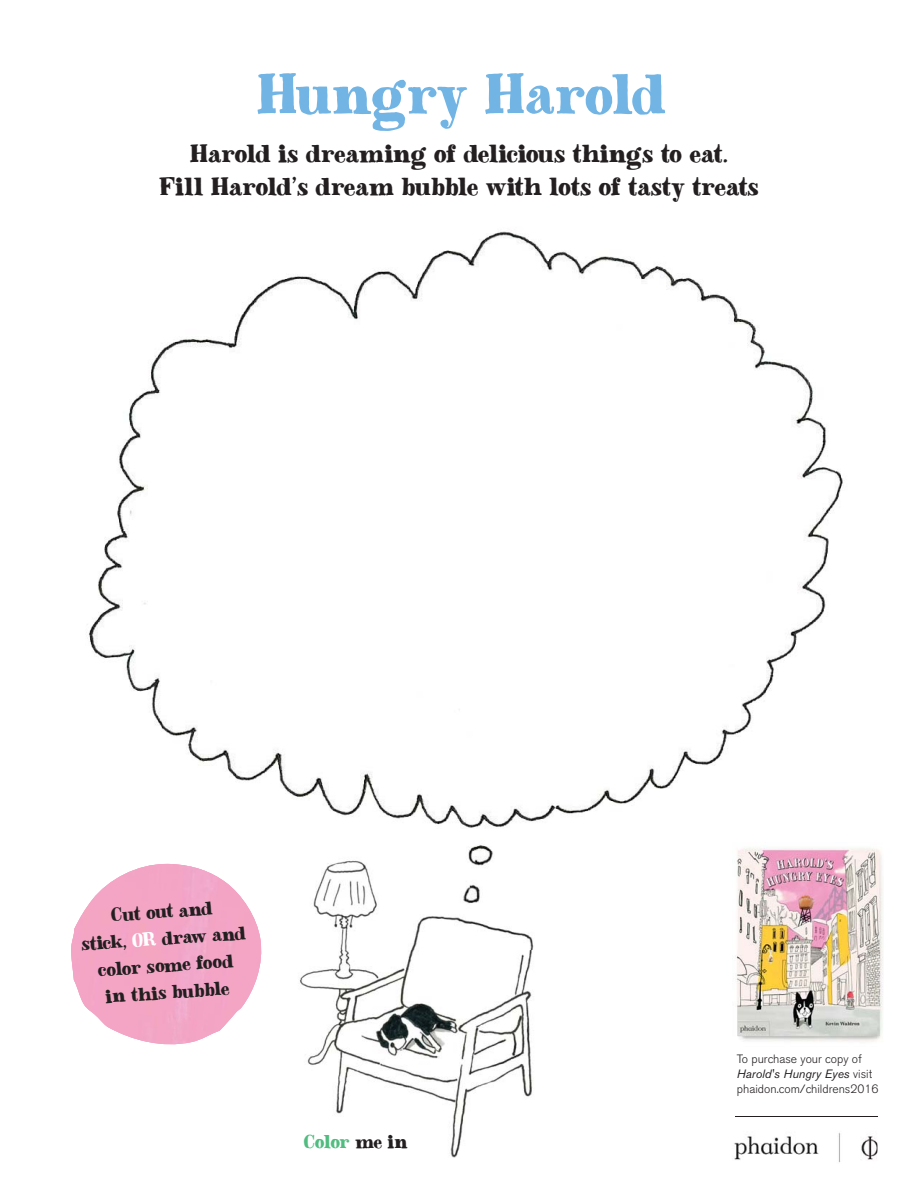
<style>
.page{position:relative;width:918px;height:1188px;background:#fff}
.page>*{position:absolute;margin:0;border:0;box-sizing:border-box;transform-origin:0 0}
.t1{font:700 67.5px "Besley Hand";letter-spacing:-.015em;color:#72b5e4}
.t2{font:700 30px/33px "Besley Hand";color:#231f20;text-align:center}
.t3{font:700 22.5px/27px "Besley Hand";color:#231f20;text-align:center}
.t4{font:700 22.5px "Besley Hand";letter-spacing:-.025em;color:#50bc7f}
.t5{font:300 12px/15px "Akzidenz Grotesk BE";color:#231f20}
.s1{color:#fff}
.s2{color:#231f20}
.s3{font-weight:400;font-style:italic}
</style>
<div class="page">
<hr style="left:736px;top:1116px;width:142px;height:1px;background:#231f20">
<img style="left:734px;top:1116px;width:143px;height:47px">
<img style="left:736px;top:1116px;width:141px;height:1px">
<img style="left:735px;top:853px;width:148px;height:189px">
<img style="left:89px;top:231px;width:792px;height:622px">
<img style="left:89px;top:852px;width:181px;height:1px">
<img style="left:560px;top:852px;width:174px;height:1px">
<img style="left:882px;top:853px;width:1px;height:97px">
<img style="left:71px;top:864px;width:191px;height:181px">
<img style="left:270px;top:852px;width:290px;height:306px">
<h1 class="t1" style="left:256px;top:64px;width:411px">Hungry Harold</h1>
<p class="t2" style="left:159px;top:138px;width:601px">Harold is dreaming of delicious things to eat.<br>Fill Harold’s dream bubble with lots of tasty treats</p>
<p class="t3" style="left:79px;top:905px;width:166px;rotate:-4deg">Cut out and<br>stick, <span class="s1">OR</span> draw and color some food<br>in this bubble</p>
<p class="t4" style="left:304px;top:1131px;width:105px">Color <span class="s2">me in</span></p>
<p class="t5" style="left:737px;top:1053px;width:143px">To purchase your copy of<br><span class="s3">Harold's Hungry Eyes</span> visit phaidon.com/childrens2016</p>
</div>
